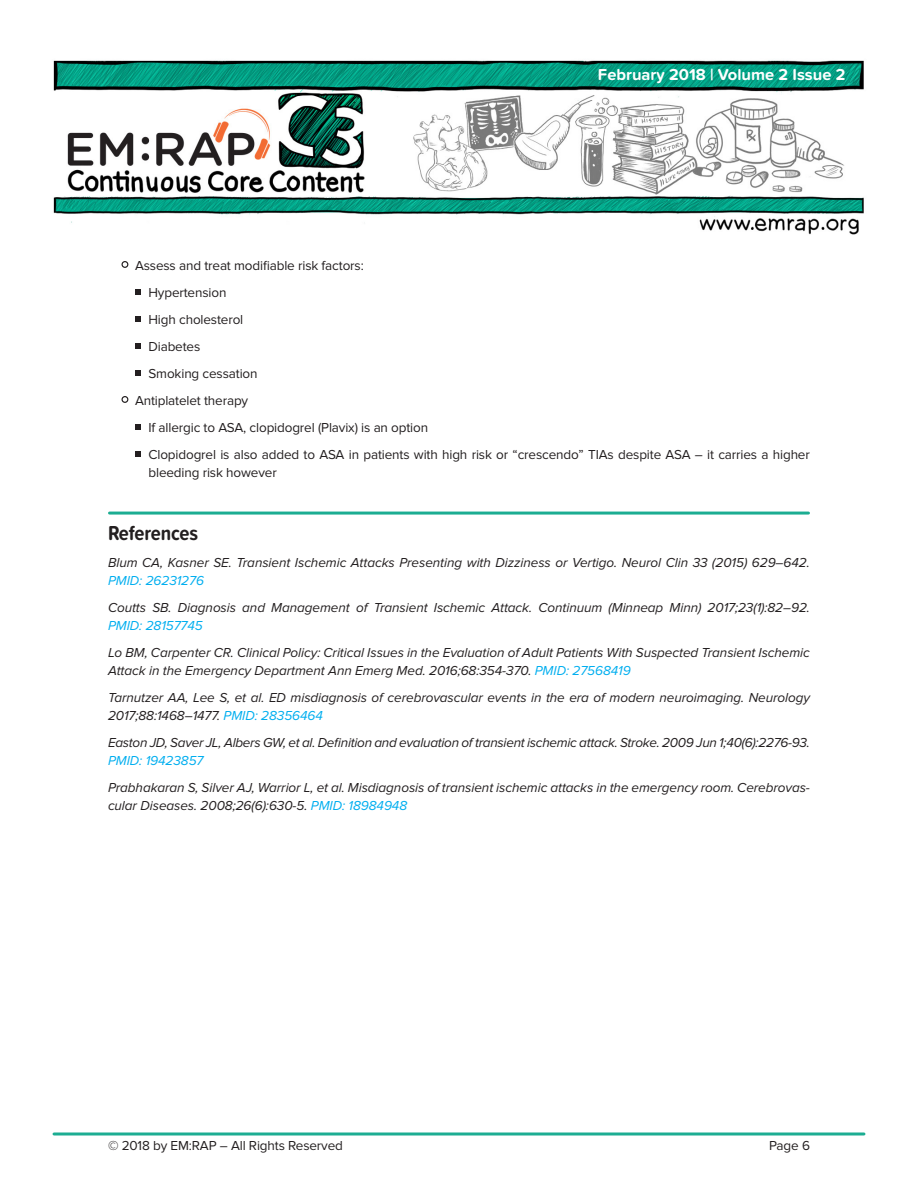
<style>
.page{position:relative;width:918px;height:1188px;background:#fff}
.page>*{position:absolute;margin:0;border:0;box-sizing:border-box;transform-origin:0 0}
.t1{font:700 21px "Proxima Soft Cond";letter-spacing:-.01em;color:#231f20}
.t2{font:700 16.5px "Proxima Soft";color:#fff}
.Body_Copy_1{font:italic 13.5px/18px "Proxima Nova";letter-spacing:-.005em;color:#231f20}
.Body_Copy_4{font:13.5px/18px "Proxima Nova";letter-spacing:-.01em;color:#231f20}
.Body_Copy_3{font:13.5px "Proxima Nova";letter-spacing:-.01em;color:#231f20}
.s1{color:#00aeef}
</style>
<div class="page">
<svg style="left:54px;top:1132px;width:810px;height:4px;background:#54c1ad"></svg>
<img style="left:53px;top:60px;width:811px;height:175px">
<div style="left:122px;top:261px;width:6px;height:7px;border:1px solid #231f20;border-radius:50%"></div>
<svg style="left:135px;top:290px;width:5px;height:5px"></svg>
<svg style="left:135px;top:317px;width:5px;height:5px"></svg>
<svg style="left:135px;top:344px;width:5px;height:5px"></svg>
<svg style="left:135px;top:371px;width:5px;height:5px"></svg>
<div style="left:122px;top:396px;width:6px;height:7px;border:1px solid #231f20;border-radius:50%"></div>
<svg style="left:135px;top:425px;width:5px;height:5px"></svg>
<svg style="left:135px;top:452px;width:5px;height:5px"></svg>
<hr style="left:110px;top:512px;width:698px;height:3px;background:#1cad92">
<p class="t2" style="left:598px;top:62px;width:249px">February 2018 | Volume 2 Issue 2</p>
<p class="Body_Copy_3" style="left:135px;top:258px;width:230px">Assess and treat modifiable risk factors:</p>
<p class="Body_Copy_4" style="left:148px;top:284px;width:80px">Hypertension</p>
<p class="Body_Copy_4" style="left:148px;top:311px;width:96px">High cholesterol</p>
<p class="Body_Copy_4" style="left:148px;top:338px;width:53px">Diabetes</p>
<p class="Body_Copy_4" style="left:148px;top:365px;width:111px">Smoking cessation</p>
<p class="Body_Copy_3" style="left:135px;top:393px;width:115px">Antiplatelet therapy</p>
<p class="Body_Copy_4" style="left:148px;top:419px;width:281px">If allergic to ASA, clopidogrel (Plavix) is an option</p>
<p class="Body_Copy_4" style="left:148px;top:446px;width:663px">Clopidogrel is also added to ASA in patients with high risk or “crescendo” TIAs despite ASA – it carries a higher bleeding risk however</p>
<p class="t1" style="left:108px;top:517px;width:92px">References</p>
<p class="Body_Copy_1" style="left:108px;top:554px;width:703px">Blum CA, Kasner SE. Transient Ischemic Attacks Presenting with Dizziness or Vertigo. Neurol Clin 33 (2015) 629–642.<br><span class="s1">PMID: 26231276</span></p>
<p class="Body_Copy_1" style="left:108px;top:599px;width:704px">Coutts SB. Diagnosis and Management of Transient Ischemic Attack. Continuum (Minneap Minn) 2017;23(1):82–92.<br><span class="s1">PMID: 28157745</span></p>
<p class="Body_Copy_1" style="left:108px;top:644px;width:703px">Lo BM, Carpenter CR. Clinical Policy: Critical Issues in the Evaluation of Adult Patients With Suspected Transient Ischemic<br>Attack in the Emergency Department Ann Emerg Med. 2016;68:354-370. <span class="s1">PMID: 27568419</span></p>
<p class="Body_Copy_1" style="left:108px;top:689px;width:704px">Tarnutzer AA, Lee S, et al. ED misdiagnosis of cerebrovascular events in the era of modern neuroimaging. Neurology<br>2017;88:1468–1477. <span class="s1">PMID: 28356464</span></p>
<p class="Body_Copy_1" style="left:108px;top:734px;width:703px">Easton JD, Saver JL, Albers GW, et al. Definition and evaluation of transient ischemic attack. Stroke. 2009 Jun 1;40(6):2276-93.<br><span class="s1">PMID: 19423857</span></p>
<p class="Body_Copy_1" style="left:108px;top:779px;width:703px">Prabhakaran S, Silver AJ, Warrior L, et al. Misdiagnosis of transient ischemic attacks in the emergency room. Cerebrovas&shy;cular Diseases. 2008;26(6):630-5. <span class="s1">PMID: 18984948</span></p>
<p class="Body_Copy_4" style="left:108px;top:1137px;width:236px">© 2018 by EM:RAP – All Rights Reserved</p>
<p class="Body_Copy_4" style="left:769px;top:1137px;width:42px">Page 6</p>
</div>
